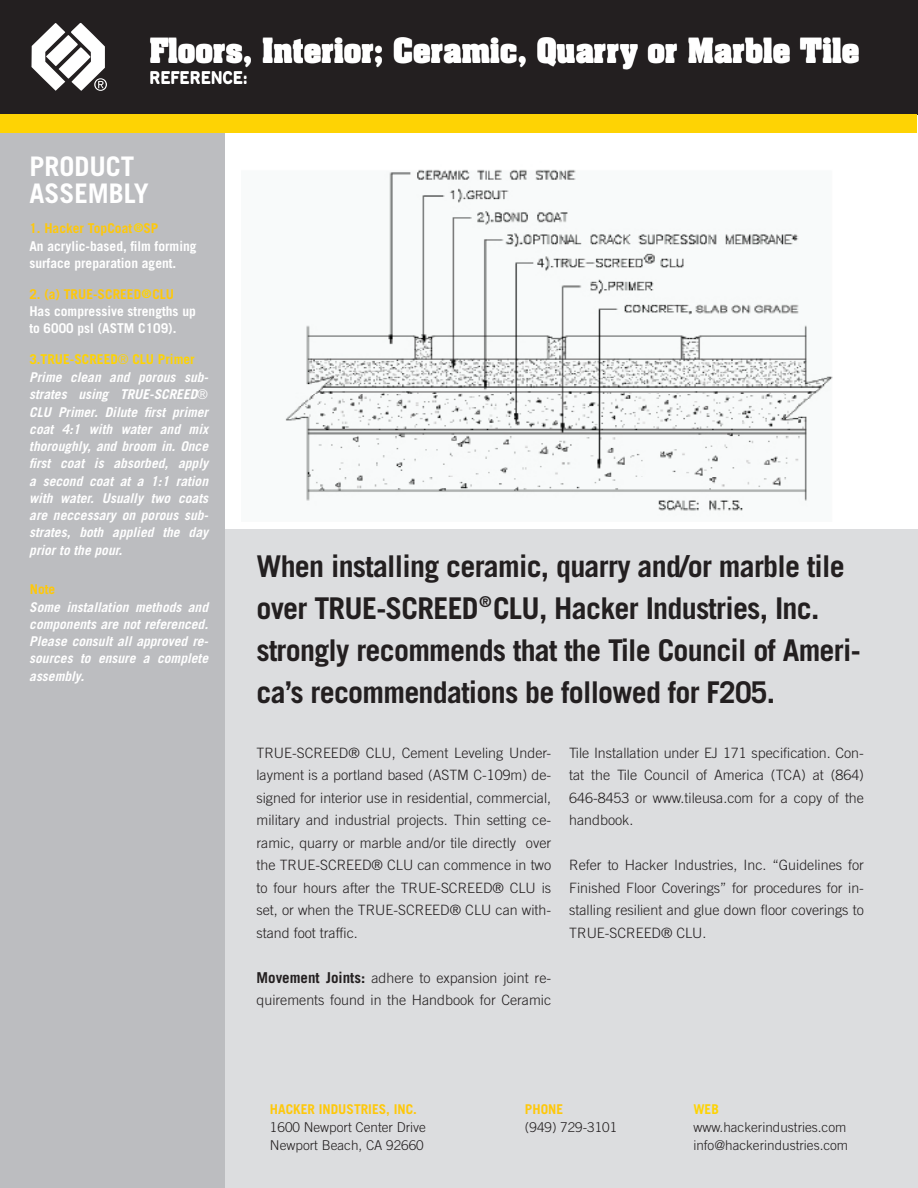
<style>
.page{position:relative;width:918px;height:1188px;background:#fff}
.page>*{position:absolute;margin:0;border:0;box-sizing:border-box;transform-origin:0 0}
.t1{font:700 30px/42px "Trade Gothic";letter-spacing:-.025em;color:#231f20}
.t2{font:700 28.5px "Aachen";color:#fff}
.t3{font:700 27px/27px "Trade Gothic";color:#fff}
.t4{font:16.5px "Trade Gothic Bold Two";color:#fff}
.t5{font:700 15px "Trade Gothic";color:#231f20}
.t6{font:300 14.25px/22.5px "Trade Gothic";color:#231f20;text-align:justify}
.t7{font:italic 700 13.5px/17.2px "Trade Gothic";color:#fff;text-align:justify}
.t8{font:300 13.5px/18px "Trade Gothic";color:#231f20}
.t9{font:700 13.5px/17.2px "Trade Gothic";color:#fff}
.t10{font:700 13.5px "Trade Gothic";color:#fec80b}
.t11{font:700 13.5px "Trade Gothic";color:#fed304}
.t12{font:700 12px "Trade Gothic";color:#fed304}
.s1{font-weight:300}
.s2{font-weight:300;font-style:normal}
.s3{font-weight:700;font-size:15px}
</style>
<div class="page">
<div style="left:0;top:530px;width:918px;height:658px;background:#dcdddf"></div>
<div style="left:0;top:115px;width:224px;height:1073px;background:#bcbdc0"></div>
<div style="left:0;top:0;width:918px;height:115px;background:#231f20"></div>
<svg style="left:32px;top:23px;width:75px;height:68px"></svg>
<img style="left:285px;top:169px;width:548px;height:342px">
<div style="left:1px;top:114px;width:916px;height:19px;background:#fed304"></div>
<h2 class="t2" style="left:149px;top:30px;width:712px">Floors, Interior; Ceramic, Quarry or Marble Tile</h2>
<p class="t4" style="left:149px;top:68px;width:100px">REFERENCE:</p>
<h3 class="t3" style="left:29px;top:152px;width:121px">Product<br>Assembly</h3>
<p class="t10" style="left:29px;top:220px;width:131px">1. Hacker TopCoat SP</p>
<p class="t9" style="left:29px;top:237px;width:169px">An acrylic-based, film forming surface preparation agent.</p>
<p class="t10" style="left:29px;top:286px;width:43px">2. (a) TRUE</p>
<p class="t10" style="left:93px;top:286px;width:13px">-SCREED</p>
<p class="t10" style="left:152px;top:286px;width:8px">CLU</p>
<p class="t9" style="left:29px;top:302px;width:168px">Has compressive strengths up to 6000 psl (ASTM</p>
<p class="t12" style="left:134px;top:221px;width:11px">®</p>
<p class="t12" style="left:142px;top:286px;width:11px">®</p>
<p class="t9" style="left:138px;top:320px;width:40px">C109).</p>
<p class="t11" style="left:29px;top:351px;width:20px">3.TRUE</p>
<p class="t11" style="left:70px;top:351px;width:13px">-SCREED</p>
<p class="t11" style="left:118px;top:351px;width:23px"><span class="s1">®</span> CLU</p>
<p class="t11" style="left:158px;top:351px;width:38px">Primer</p>
<p class="t7" style="left:29px;top:368px;width:181px">Prime clean and porous sub&shy;strates using TRUE-SCREED<span class="s2">® </span>CLU Primer. Dilute first primer coat 4:1 with water and mix thoroughly, and broom in. Once first coat is absorbed, apply a second coat at a 1:1 ration with water. Usually two coats are neccessary on porous sub&shy;strates, both applied the day prior to the pour.</p>
<h1 class="t1" style="left:256px;top:545px;width:590px">When installing ceramic, quarry and/or marble tile over TRUE</h1>
<p class="t10" style="left:30px;top:581px;width:27px">Note</p>
<p class="t7" style="left:29px;top:598px;width:180px">Some installation methods and</p>
<p class="t5" style="left:480px;top:592px;width:13px">®</p>
<p class="t7" style="left:29px;top:615px;width:181px">components are not referenced.<br>Please consult all approved re&shy;sources to ensure a complete assembly.</p>
<h1 class="t1" style="left:256px;top:587px;width:606px;text-indent:237px">CLU, Hacker Industries, Inc. strongly recommends that the Tile Council of Ameri&shy;ca’s recommendations be followed for F205.</h1>
<h1 class="t1" style="left:376px;top:587px;width:26px">-SCREED</h1>
<p class="t6" style="left:256px;top:741px;width:296px">TRUE-SCREED® CLU, Cement Leveling Under&shy;layment is a portland based (ASTM C-109m) de&shy;signed for interior use in residential, commercial, military and industrial projects. Thin setting ce&shy;ramic, quarry or marble and/or tile directly over the TRUE-SCREED® CLU can commence in two to four hours after the TRUE-SCREED® CLU is set, or when the TRUE-SCREED® CLU can with&shy;stand foot traffic.</p>
<p class="t6" style="left:256px;top:966px;width:296px"><span class="s3">Movement Joints:</span> adhere to expansion joint re&shy;quirements found in the Handbook for Ceramic</p>
<p class="t6" style="left:569px;top:741px;width:296px">Tile Installation under EJ 171 specification. Con&shy;tat the Tile Council of America (TCA) at (864)<br>646-8453 or www.tileusa.com for a copy of the handbook.</p>
<p class="t6" style="left:569px;top:854px;width:296px">Refer to Hacker Industries, Inc. “Guidelines for Finished Floor Coverings” for procedures for in&shy;stalling resilient and glue down floor coverings to TRUE-SCREED® CLU.</p>
<p class="t10" style="left:270px;top:1101px;width:70px">HACKER INDUSTR</p>
<p class="t10" style="left:368px;top:1101px;width:50px">IES, INC.</p>
<p class="t8" style="left:270px;top:1118px;width:158px">1600 Newport Center Drive<br>Newport Beach, CA 92660</p>
<p class="t10" style="left:525px;top:1101px;width:40px">Phone</p>
<p class="t8" style="left:525px;top:1118px;width:94px">(949) 729-3101</p>
<p class="t11" style="left:693px;top:1101px;width:27px">Web</p>
<p class="t8" style="left:693px;top:1118px;width:156px">www.hackerindustries.com info@hackerindustries.com</p>
</div>
